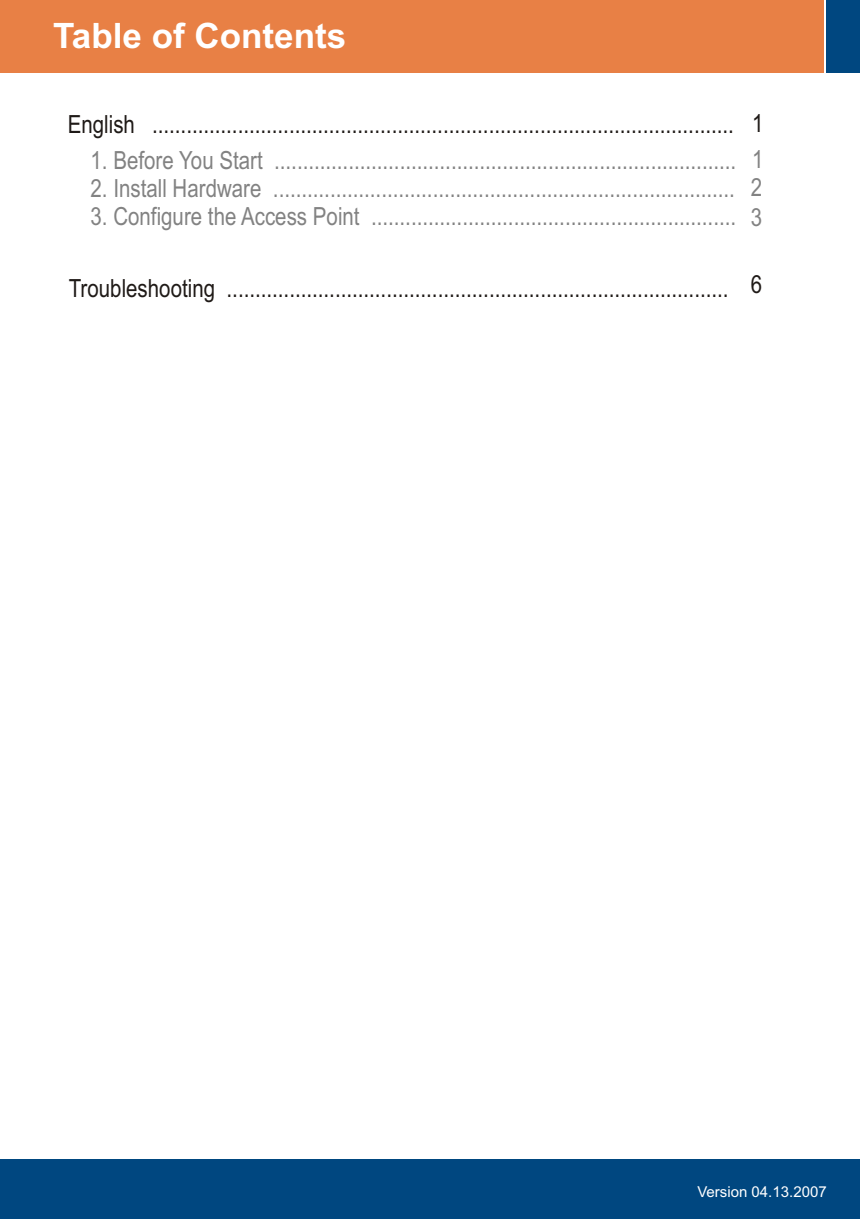
<style>
.page{position:relative;width:860px;height:1219px;background:#fff}
.page>*{position:absolute;margin:0;border:0;box-sizing:border-box;transform-origin:0 0}
.t1{font:900 37.5px "Arial";color:#fff}
.t2{font:700 35px "Arial";color:#fff}
.t3{font:25px/29px "Arial Narrow";color:#828282;text-align:justify}
.t4{font:25px "Arial Narrow";color:#1f1a17}
.t5{font:15px "Arial";color:#fff}
</style>
<div class="page">
<div style="left:0;top:1159px;width:859px;height:60px;background:#004780"></div>
<div style="left:0;top:0;width:823px;height:72px;background:#e88045"></div>
<div style="left:826px;top:0;width:33px;height:72px;background:#004780"></div>
<h2 class="t2" style="left:53px;top:22px;width:294px">Table of Contents</h2>
<h1 class="t1" style="left:47px;top:33px;width:367px">Table of Contents</h1>
<p class="t4" style="left:68px;top:115px;width:667px">English ......................................................................................................</p>
<p class="t3" style="left:90px;top:148px;width:174px">1. Before You Start</p>
<p class="t3" style="left:90px;top:176px;width:645px">2. Install Hardware .................................................................................</p>
<p class="t3" style="left:90px;top:204px;width:647px">3. Configure the Access Point ................................................................</p>
<p class="t3" style="left:274px;top:148px;width:463px">.................................................................................</p>
<p class="t4" style="left:752px;top:114px;width:13px">1</p>
<p class="t3" style="left:750px;top:147px;width:14px">1<br>2<br>3</p>
<p class="t4" style="left:69px;top:279px;width:661px">Troubleshooting ........................................................................................</p>
<p class="t4" style="left:750px;top:274px;width:13px">6</p>
<p class="t5" style="left:697px;top:1186px;width:131px">Version 04.13.2007</p>
</div>
